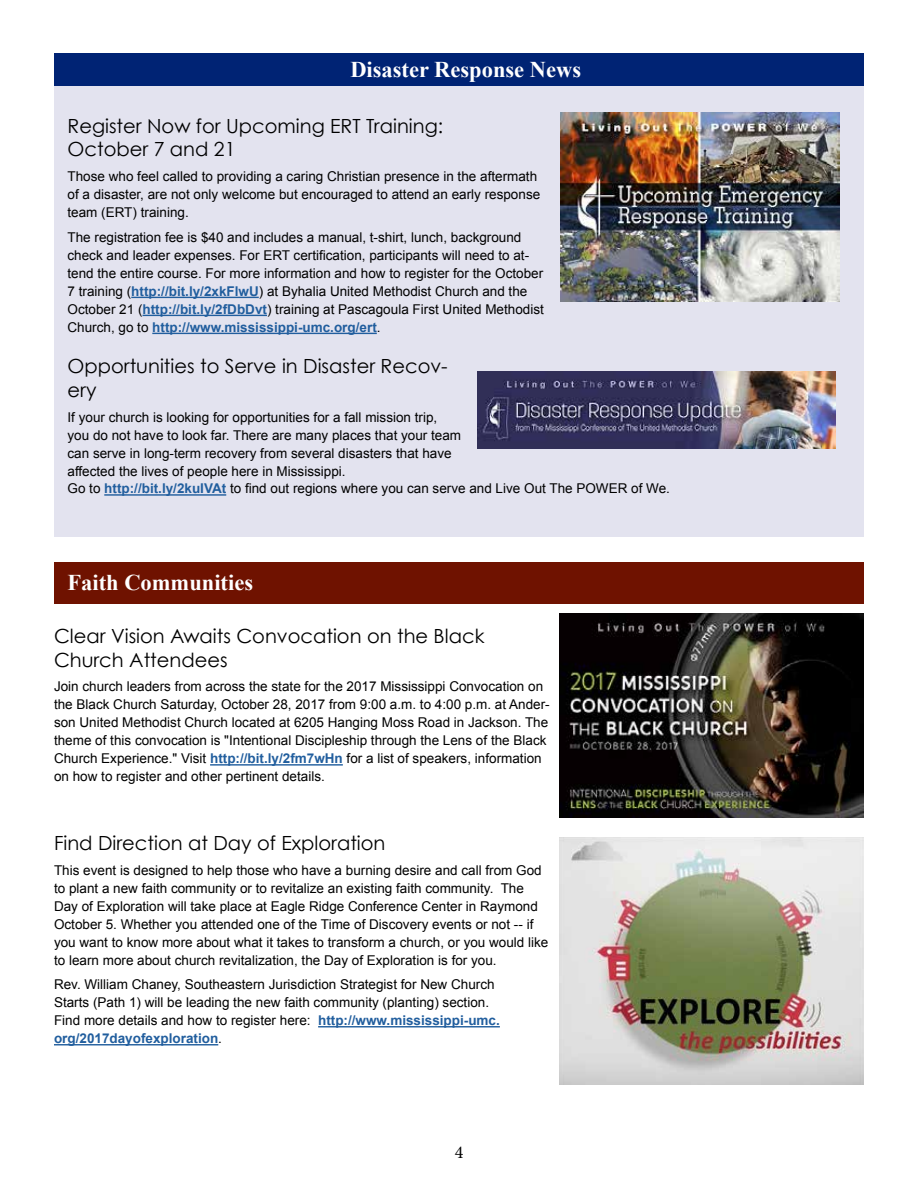
<style>
.page{position:relative;width:918px;height:1188px;background:#fff}
.page>*{position:absolute;margin:0;border:0;box-sizing:border-box;transform-origin:0 0}
.t1{font:700 22.5px "Times New Roman";color:#fff}
.t2{font:19.5px/23.4px "Century Gothic";color:#000}
.t3{font:18px "Minion Pro";color:#000}
.t4{font:13.5px/18px "Arial";color:#000}
.s1{font-weight:700;color:#215e9e}
</style>
<div class="page">
<div style="left:54px;top:85px;width:810px;height:452px;background:#e3e3ef"></div>
<div style="left:54px;top:54px;width:810px;height:32px;background:#002374"></div>
<hr style="left:131px;top:297px;width:128px;height:1px;background:#215e9e">
<hr style="left:143px;top:315px;width:124px;height:1px;background:#215e9e">
<hr style="left:152px;top:333px;width:225px;height:1px;background:#215e9e">
<hr style="left:104px;top:494px;width:122px;height:2px;background:#215e9e">
<img style="left:561px;top:112px;width:278px;height:190px">
<img style="left:477px;top:371px;width:359px;height:78px">
<div style="left:54px;top:562px;width:810px;height:42px;background:#6f1200"></div>
<hr style="left:210px;top:764px;width:133px;height:2px;background:#215e9e">
<hr style="left:318px;top:1026px;width:182px;height:1px;background:#215e9e">
<hr style="left:54px;top:1044px;width:164px;height:1px;background:#215e9e">
<img style="left:559px;top:613px;width:305px;height:204px">
<img style="left:559px;top:837px;width:305px;height:247px">
<h1 class="t1" style="left:350px;top:54px;width:232px">Disaster Response News</h1>
<h2 class="t2" style="left:68px;top:114px;width:377px">Register Now for Upcoming ERT Training:<br>October 7 and 21</h2>
<p class="t4" style="left:68px;top:168px;width:474px">Those who feel called to providing a caring Christian presence in the aftermath of a disaster, are not only welcome but encouraged to attend an early response team (ERT) training.</p>
<p class="t4" style="left:68px;top:228px;width:478px">The registration fee is $40 and includes a manual, t-shirt, lunch, background check and leader expenses. For ERT certification, participants will need to at&shy;tend the entire course. For more information and how to register for the October 7 training (<span class="s1">http://bit.ly/2xkFlwU</span>) at Byhalia United Methodist Church and the October 21 (<span class="s1">http://bit.ly/2fDbDvt</span>) training at Pascagoula First United Methodist Church, go to <span class="s1">http://www.mississippi-umc.org/ert</span>.</p>
<h2 class="t2" style="left:68px;top:354px;width:382px">Opportunities to Serve in Disaster Recov&shy;ery</h2>
<p class="t4" style="left:68px;top:408px;width:604px">If your church is looking for opportunities for a fall mission trip,<br>you do not have to look far. There are many places that your team<br>can serve in long-term recovery from several disasters that have<br>affected the lives of people here in Mississippi.<br>Go to <span class="s1">http://bit.ly/2kuIVAt</span> to find out regions where you can serve and Live Out The POWER of We.</p>
<h1 class="t1" style="left:68px;top:567px;width:187px">Faith Communities</h1>
<h2 class="t2" style="left:54px;top:624px;width:432px">Clear Vision Awaits Convocation on the Black<br>Church Attendees</h2>
<p class="t4" style="left:54px;top:678px;width:497px">Join church leaders from across the state for the 2017 Mississippi Convocation on the Black Church Saturday, October 28, 2017 from 9:00 a.m. to 4:00 p.m. at Ander&shy;son United Methodist Church located at 6205 Hanging Moss Road in Jackson. The theme of this convocation is "Intentional Discipleship through the Lens of the Black Church Experience." Visit <span class="s1">http://bit.ly/2fm7wHn</span> for a list of speakers, information on how to register and other pertinent details.</p>
<h2 class="t2" style="left:54px;top:831px;width:333px">Find Direction at Day of Exploration</h2>
<p class="t4" style="left:54px;top:861px;width:496px">This event is designed to help those who have a burning desire and call from God to plant a new faith community or to revitalize an existing faith community. The Day of Exploration will take place at Eagle Ridge Conference Center in Raymond October 5. Whether you attended one of the Time of Discovery events or not -- if you want to know more about what it takes to transform a church, or you would like to learn more about church revitalization, the Day of Exploration is for you.</p>
<p class="t4" style="left:54px;top:976px;width:447px">Rev. William Chaney, Southeastern Jurisdiction Strategist for New Church Starts (Path 1) will be leading the new faith community (planting) section.<br>Find more details and how to register here: <span class="s1">http://www.mississippi-umc. org/2017dayofexploration</span>.</p>
<h3 class="t3" style="left:455px;top:1140px;width:10px">4</h3>
</div>
